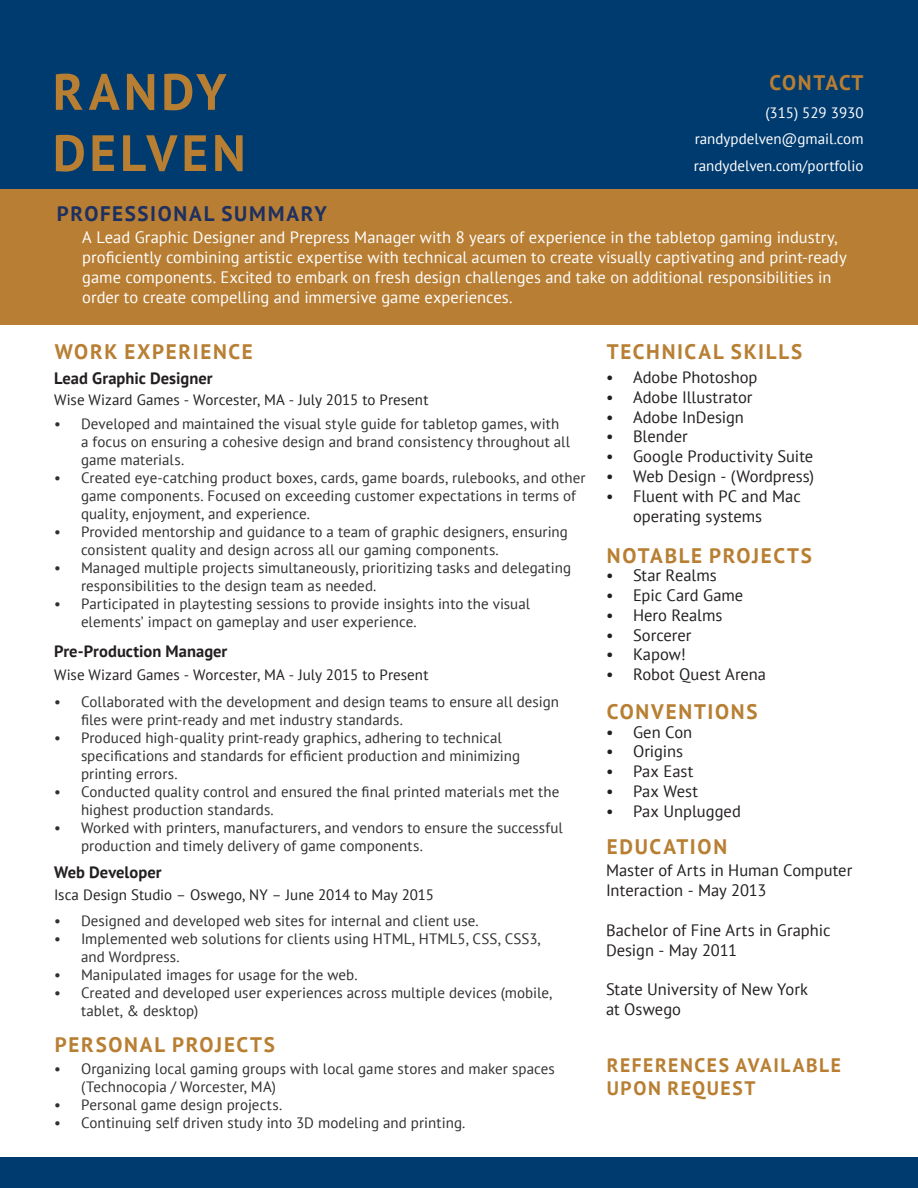
<style>
.page{position:relative;width:918px;height:1188px;background:#fff}
.page>*{position:absolute;margin:0;border:0;box-sizing:border-box;transform-origin:0 0}
.t1{font:700 51px/61.2px "PT Sans";letter-spacing:.08em;color:#b87f33}
.t2{font:700 21px "PT Sans";letter-spacing:.08em;color:#b87f33}
.t3{font:700 21px "PT Sans";letter-spacing:.08em;color:#1d3060}
.t4{font:700 21px "PT Sans";letter-spacing:.05em;color:#b87f33}
.Paragraph_Style_1{font:700 19.5px/23.4px "PT Sans";letter-spacing:.08em;color:#b87f33}
.t5{font:16.5px/19.8px "PT Sans";color:#231f20}
.t6{font:16.5px/19.8px "PT Sans";color:#fff}
.t7{font:700 16.5px "PT Sans";color:#231f20}
.t8{font:15px/18px "PT Sans";letter-spacing:.005em;color:#313030}
.t9{font:15px "PT Sans";letter-spacing:.005em;color:#231f20}
.t10{font:15px "PT Sans";color:#fff}
</style>
<div class="page">
<div style="left:0;top:180px;width:918px;height:145px;background:#b87e33"></div>
<div style="left:0;top:1158px;width:918px;height:30px;background:#003b6f"></div>
<div style="left:0;top:0;width:918px;height:189px;background:#003b6f"></div>
<p class="t1" style="left:53px;top:60px;width:194px">RANDY<br>DELVEN</p>
<p class="t3" style="left:57px;top:199px;width:272px">PROFESSIONAL SUMMARY</p>
<p class="t4" style="left:769px;top:68px;width:96px">CONTACT</p>
<p class="t10" style="left:765px;top:103px;width:100px">(315) 529 3930</p>
<p class="t10" style="left:695px;top:129px;width:170px">randypdelven@gmail.com</p>
<p class="t10" style="left:694px;top:156px;width:171px">randydelven.com/portfolio</p>
<p class="t6" style="left:82px;top:227px;width:766px">A Lead Graphic Designer and Prepress Manager with 8 years of experience in the tabletop gaming industry, proficiently combining artistic expertise with technical acumen to create visually captivating and print-ready game components. Excited to embark on fresh design challenges and take on additional responsibilities in order to create compelling and immersive game experiences.</p>
<p class="t2" style="left:55px;top:338px;width:200px">WORK EXPERIENCE</p>
<p class="t7" style="left:54px;top:367px;width:160px">Lead Graphic Designer</p>
<p class="t9" style="left:54px;top:390px;width:376px">Wise Wizard Games - Worcester, MA - July 2015 to Present</p>
<p class="t8" style="left:81px;top:415px;width:491px;text-indent:-27px">• Developed and maintained the visual style guide for tabletop games, with a focus on ensuring a cohesive design and brand consistency throughout all game materials.</p>
<p class="t8" style="left:81px;top:469px;width:506px;text-indent:-27px">• Created eye-catching product boxes, cards, game boards, rulebooks, and other game components. Focused on exceeding customer expectations in terms of quality, enjoyment, and experience.</p>
<p class="t8" style="left:81px;top:523px;width:488px;text-indent:-27px">• Provided mentorship and guidance to a team of graphic designers, ensuring consistent quality and design across all our gaming components.</p>
<p class="t8" style="left:81px;top:559px;width:492px;text-indent:-27px">• Managed multiple projects simultaneously, prioritizing tasks and delegating responsibilities to the design team as needed.</p>
<p class="t8" style="left:81px;top:595px;width:451px;text-indent:-27px">• Participated in playtesting sessions to provide insights into the visual elements’ impact on gameplay and user experience.</p>
<p class="t7" style="left:54px;top:641px;width:175px">Pre-Production Manager</p>
<p class="t9" style="left:54px;top:665px;width:376px">Wise Wizard Games - Worcester, MA - July 2015 to Present</p>
<p class="t8" style="left:81px;top:692px;width:479px;text-indent:-27px">• Collaborated with the development and design teams to ensure all design files were print-ready and met industry standards.</p>
<p class="t8" style="left:81px;top:728px;width:441px;text-indent:-27px">• Produced high-quality print-ready graphics, adhering to technical specifications and standards for efficient production and minimizing printing errors.</p>
<p class="t8" style="left:81px;top:782px;width:480px;text-indent:-27px">• Conducted quality control and ensured the final printed materials met the highest production standards.</p>
<p class="t8" style="left:81px;top:818px;width:484px;text-indent:-27px">• Worked with printers, manufacturers, and vendors to ensure the successful production and timely delivery of game components.</p>
<p class="t7" style="left:54px;top:861px;width:109px">Web Developer</p>
<p class="t9" style="left:54px;top:885px;width:382px">Isca Design Studio – Oswego, NY – June 2014 to May 2015</p>
<p class="t8" style="left:54px;top:912px;width:426px">• Designed and developed web sites for internal and client use.</p>
<p class="t8" style="left:81px;top:930px;width:461px;text-indent:-27px">• Implemented web solutions for clients using HTML, HTML5, CSS, CSS3, and Wordpress.</p>
<p class="t8" style="left:54px;top:966px;width:305px">• Manipulated images for usage for the web.</p>
<p class="t8" style="left:81px;top:984px;width:473px;text-indent:-27px">• Created and developed user experiences across multiple devices (mobile, tablet, &amp; desktop)</p>
<p class="t2" style="left:55px;top:1031px;width:222px">PERSONAL PROJECTS</p>
<p class="t8" style="left:81px;top:1060px;width:475px;text-indent:-27px">• Organizing local gaming groups with local game stores and maker spaces (Technocopia / Worcester, MA)</p>
<p class="t8" style="left:54px;top:1096px;width:230px">• Personal game design projects.</p>
<p class="t8" style="left:54px;top:1114px;width:413px">• Continuing self driven study into 3D modeling and printing.</p>
<p class="t2" style="left:607px;top:338px;width:197px">TECHNICAL SKILLS</p>
<p class="t5" style="left:606px;top:367px;width:153px">• Adobe Photoshop</p>
<p class="t5" style="left:606px;top:387px;width:148px">• Adobe Illustrator</p>
<p class="t5" style="left:606px;top:406px;width:139px">• Adobe InDesign</p>
<p class="t5" style="left:606px;top:426px;width:83px">• Blender</p>
<p class="t5" style="left:606px;top:446px;width:209px">• Google Productivity Suite</p>
<p class="t5" style="left:606px;top:466px;width:210px">• Web Design - (Wordpress)</p>
<p class="t5" style="left:633px;top:486px;width:169px;text-indent:-27px">• Fluent with PC and Mac operating systems</p>
<p class="t2" style="left:607px;top:541px;width:207px">NOTABLE PROJECTS</p>
<p class="t5" style="left:606px;top:565px;width:112px">• Star Realms</p>
<p class="t5" style="left:606px;top:585px;width:139px">• Epic Card Game</p>
<p class="t5" style="left:606px;top:605px;width:118px">• Hero Realms</p>
<p class="t5" style="left:606px;top:624px;width:87px">• Sorcerer</p>
<p class="t5" style="left:606px;top:644px;width:81px">• Kapow!</p>
<p class="t5" style="left:606px;top:664px;width:162px">• Robot Quest Arena</p>
<p class="t2" style="left:607px;top:698px;width:152px">CONVENTIONS</p>
<p class="t5" style="left:606px;top:722px;width:88px">• Gen Con</p>
<p class="t5" style="left:606px;top:741px;width:79px">• Origins</p>
<p class="t5" style="left:606px;top:761px;width:89px">• Pax East</p>
<p class="t5" style="left:606px;top:781px;width:94px">• Pax West</p>
<p class="t5" style="left:606px;top:801px;width:136px">• Pax Unplugged</p>
<p class="t2" style="left:607px;top:833px;width:122px">EDUCATION</p>
<p class="t5" style="left:606px;top:860px;width:248px">Master of Arts in Human Computer<br>Interaction - May 2013</p>
<p class="t5" style="left:606px;top:920px;width:226px">Bachelor of Fine Arts in Graphic<br>Design - May 2011</p>
<p class="t5" style="left:606px;top:979px;width:204px">State University of New York at Oswego</p>
<p class="Paragraph_Style_1" style="left:607px;top:1053px;width:236px">REFERENCES AVAILABLE<br>UPON REQUEST</p>
</div>
